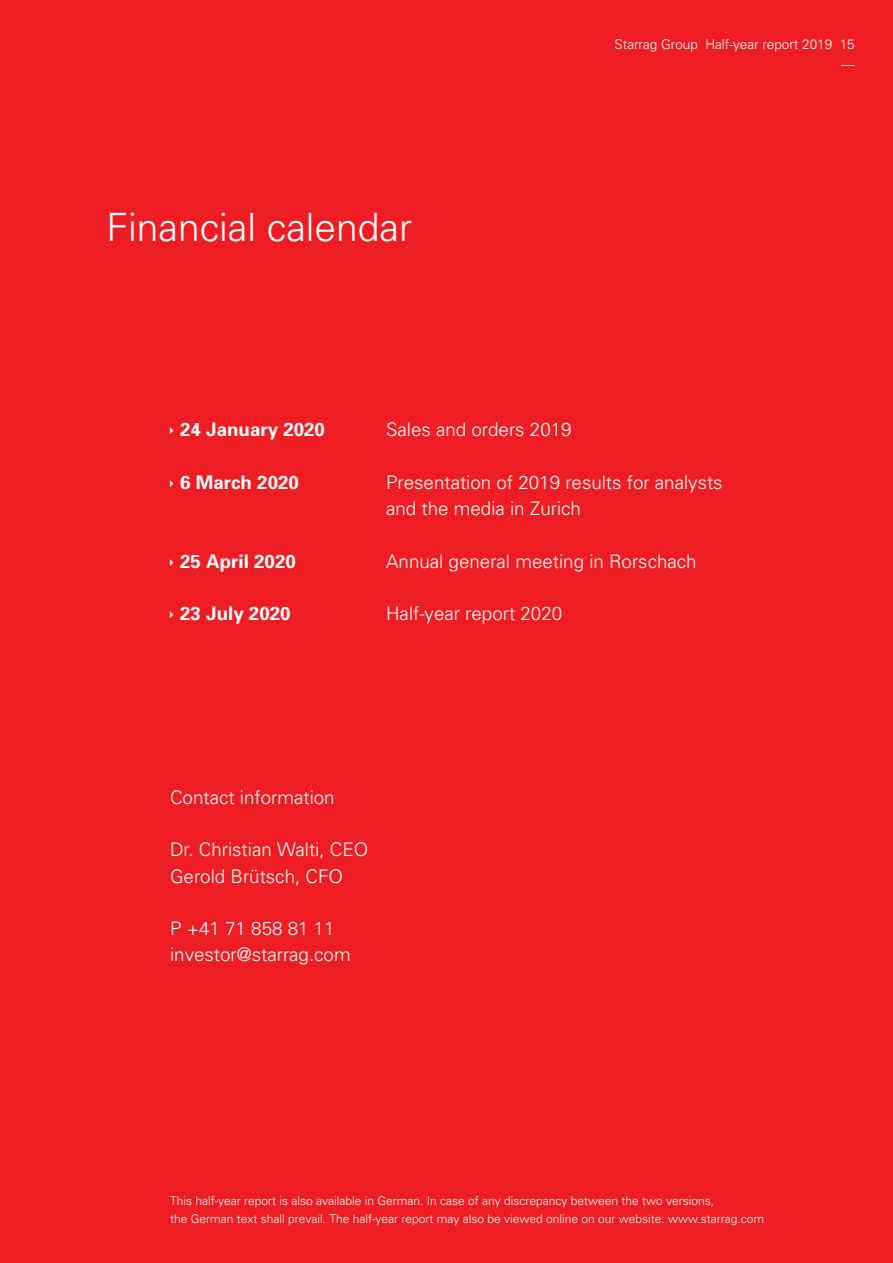
<style>
.page{position:relative;width:893px;height:1263px;background:#ee1d23}
.page>*{position:absolute;margin:0;border:0;box-sizing:border-box;transform-origin:0 0}
.new__Kapiteltitel{font:300 39px "Univers";color:#fff}
.t1{font:300 18.75px "Univers";color:#fff}
.t2{font:700 18.75px "Univers";color:#fff}
.t3{font:300 13.5px "Univers";color:#fff}
.t4{font:300 12px "Univers";color:#fff}
</style>
<div class="page">
<p class="new__Kapiteltitel" style="left:106px;top:204px;width:307px">Financial calendar</p>
<p class="t3" style="left:615px;top:36px;width:242px">Starrag Group Half-year report 2019 15</p>
<p class="t3" style="left:841px;top:56px;width:15px">––</p>
<p class="t2" style="left:180px;top:418px;width:146px">24 January 2020</p>
<p class="t1" style="left:386px;top:418px;width:187px">Sales and orders 2019</p>
<p class="t2" style="left:180px;top:470px;width:120px">6 March 2020</p>
<p class="t1" style="left:386px;top:471px;width:338px">Presentation of 2019 results for analysts</p>
<p class="t1" style="left:386px;top:497px;width:196px">and the media in Zurich</p>
<p class="t2" style="left:180px;top:549px;width:117px">25 April 2020</p>
<p class="t1" style="left:386px;top:550px;width:312px">Annual general meeting in Rorschach</p>
<p class="t2" style="left:180px;top:601px;width:112px">23 July 2020</p>
<p class="t1" style="left:386px;top:602px;width:178px">Half-year report 2020</p>
<p class="t1" style="left:170px;top:786px;width:166px">Contact information</p>
<p class="t1" style="left:170px;top:838px;width:200px">Dr. Christian Walti, CEO</p>
<p class="t1" style="left:170px;top:865px;width:174px">Gerold Brütsch, CFO</p>
<p class="t1" style="left:170px;top:917px;width:166px">P +41 71 858 81 11</p>
<p class="t1" style="left:170px;top:943px;width:182px">investor@starrag.com</p>
<p class="t4" style="left:170px;top:1194px;width:546px">This half-year report is also available in German. In case of any discrepancy between the two versions,</p>
<p class="t4" style="left:170px;top:1212px;width:596px">the German text shall prevail. The half-year report may also be viewed online on our website: www.starrag.com</p>
</div>
